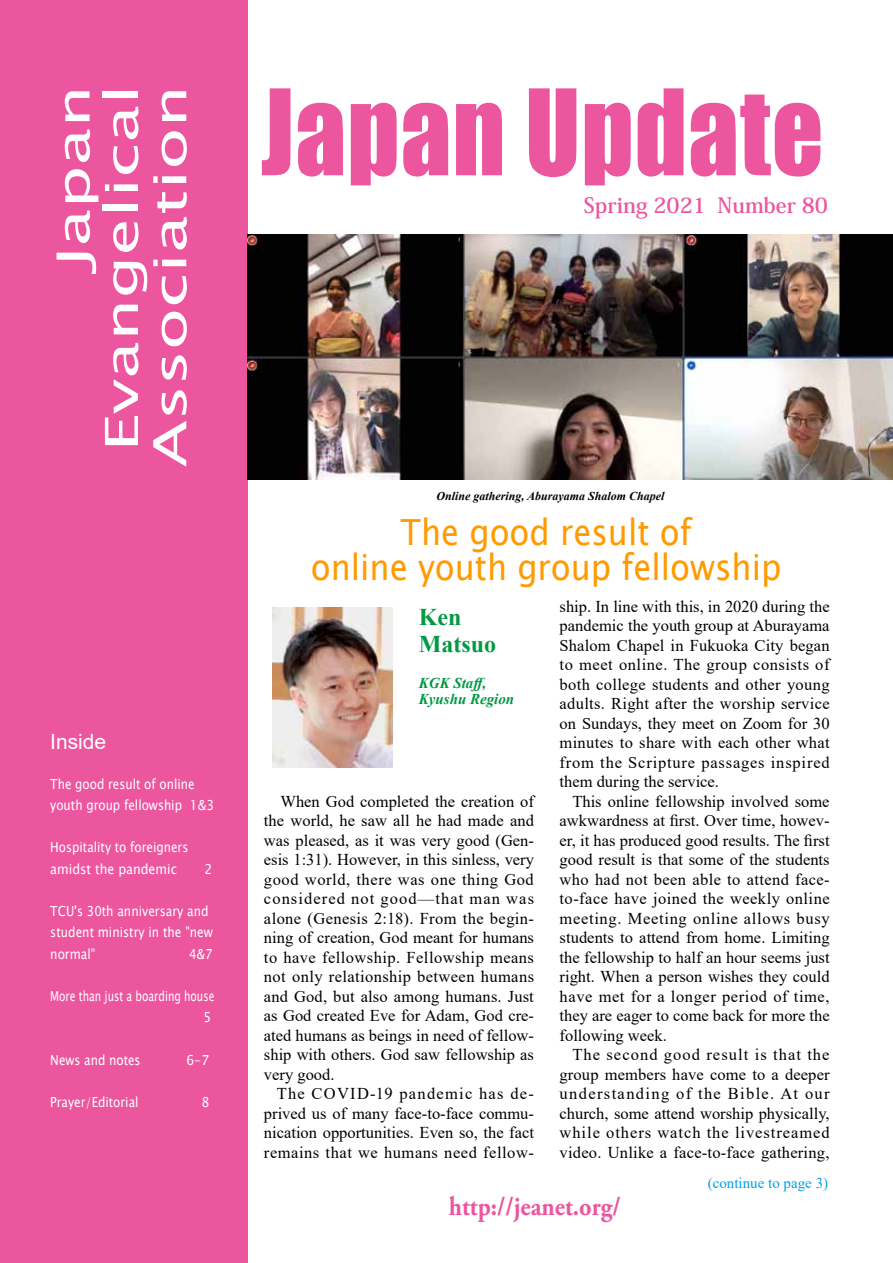
<style>
.page{position:relative;width:893px;height:1263px;background:#fff}
.page>*{position:absolute;margin:0;border:0;box-sizing:border-box;transform-origin:0 0}
.t1{font:109.95px "Impact";letter-spacing:.01em;color:#ec569f;scale:.92 1}
.t2{font:45.75px/48.3px "Lucida Sans Unicode";color:#fff;text-align:right;scale:1.5 1}
.t3{font:36px/34.5px "Lucida Sans Unicode";color:#ff9a00;text-align:center;scale:.9 1}
.t4{font:700 27px "Adobe Garamond Pro";color:#ec569f;scale:.9 1}
.t5{font:700 24px/27px "Times New Roman";color:#094}
.t6{font:700 21px "Koz Min Pro";color:#ec569f}
.t7{font:21px "Arial";color:#fff}
.t8{font:16.5px/19.5px "Times New Roman";color:#000;text-align:justify}
.t9{font:italic 700 15px/16.5px "Times New Roman";color:#094}
.t10{font:15px "Times New Roman";color:#00a0e9}
.t11{font:13.8px/21.3px "Lucida Sans Unicode";color:#fff;scale:.85 1}
.t12{font:13.8px/21.3px "Lucida Sans Unicode";color:#fff;scale:.86 1}
.t13{font:13.8px/21.3px "Lucida Sans Unicode";color:#fff;text-align:right;scale:.75 1}
.t14{font:13.8px "Lucida Sans Unicode";color:#fff;scale:.9 1}
.t15{font:italic 700 12px "Times New Roman";color:#000}
</style>
<div class="page">
<img style="left:272px;top:607px;width:120px;height:160px">
<div style="left:0;top:0;width:248px;height:1263px;background:#ec569f"></div>
<img style="left:248px;top:235px;width:645px;height:244px">
<h2 class="t2" style="left:49px;top:467px;width:256px;rotate:-90deg">Japan<br>Evangelical<br>Association</h2>
<p class="t7" style="left:50px;top:727px;width:58px">Inside</p>
<p class="t11" style="left:50px;top:773px;width:194px">The good result of online youth group fellowship 1&amp;3</p>
<p class="t11" style="left:50px;top:837px;width:164px">Hospitality to foreigners amidst the pandemic</p>
<p class="t14" style="left:205px;top:858px;width:10px">2</p>
<p class="t12" style="left:50px;top:900px;width:191px">TCU's 30th anniversary and student ministry in the "new normal"</p>
<p class="t12" style="left:189px;top:943px;width:29px">4&amp;7</p>
<p class="t13" style="left:50px;top:985px;width:220px">More than just a boarding house<br>5</p>
<p class="t11" style="left:50px;top:1049px;width:108px">News and notes</p>
<p class="t14" style="left:186px;top:1049px;width:27px">6-7</p>
<p class="t11" style="left:50px;top:1092px;width:105px">Prayer/Editorial</p>
<p class="t14" style="left:201px;top:1092px;width:10px">8</p>
<h1 class="t1" style="left:261px;top:47px;width:613px">Japan Update</h1>
<p class="t6" style="left:584px;top:190px;width:246px">Spring 2021 Number 80</p>
<p class="t15" style="left:436px;top:487px;width:229px">Online gathering, Aburayama Shalom Chapel</p>
<h3 class="t3" style="left:311px;top:515px;width:524px">The good result of<br>online youth group fellowship</h3>
<h3 class="t5" style="left:419px;top:603px;width:79px">Ken<br>Matsuo</h3>
<p class="t9" style="left:419px;top:674px;width:97px">KGK Staff,<br>Kyushu Region</p>
<p class="t8" style="left:264px;top:791px;width:272px;text-indent:16px">When God completed the creation of the world, he saw all he had made and was pleased, as it was very good (Gen&shy;esis 1:31). However, in this sinless, very good world, there was one thing God considered not good—that man was alone (Genesis 2:18). From the begin&shy;ning of creation, God meant for humans to have fellowship. Fellowship means not only relationship between humans and God, but also among humans. Just as God created Eve for Adam, God cre&shy;ated humans as beings in need of fellow&shy;ship with others. God saw fellowship as very good.</p>
<p class="t8" style="left:264px;top:1083px;width:272px;text-indent:13px">The COVID-19 pandemic has de&shy;prived us of many face-to-face commu&shy;nication opportunities. Even so, the fact remains that we humans need fellow-</p>
<p class="t8" style="left:560px;top:596px;width:272px">ship. In line with this, in 2020 during the pandemic the youth group at Aburayama Shalom Chapel in Fukuoka City began to meet online. The group consists of both college students and other young adults. Right after the worship service on Sundays, they meet on Zoom for 30 minutes to share with each other what from the Scripture passages inspired them during the service.</p>
<p class="t8" style="left:560px;top:791px;width:272px;text-indent:13px">This online fellowship involved some awkwardness at first. Over time, howev&shy;er, it has produced good results. The first good result is that some of the students who had not been able to attend face&shy;to-face have joined the weekly online meeting. Meeting online allows busy students to attend from home. Limiting the fellowship to half an hour seems just right. When a person wishes they could have met for a longer period of time, they are eager to come back for more the following week.</p>
<p class="t8" style="left:560px;top:1045px;width:272px;text-indent:13px">The second good result is that the group members have come to a deeper understanding of the Bible. At our church, some attend worship physically, while others watch the livestreamed video. Unlike a face-to-face gathering,</p>
<p class="t10" style="left:708px;top:1173px;width:122px">(continue to page 3)</p>
<h3 class="t4" style="left:449px;top:1190px;width:193px">http://jeanet.org/</h3>
</div>
